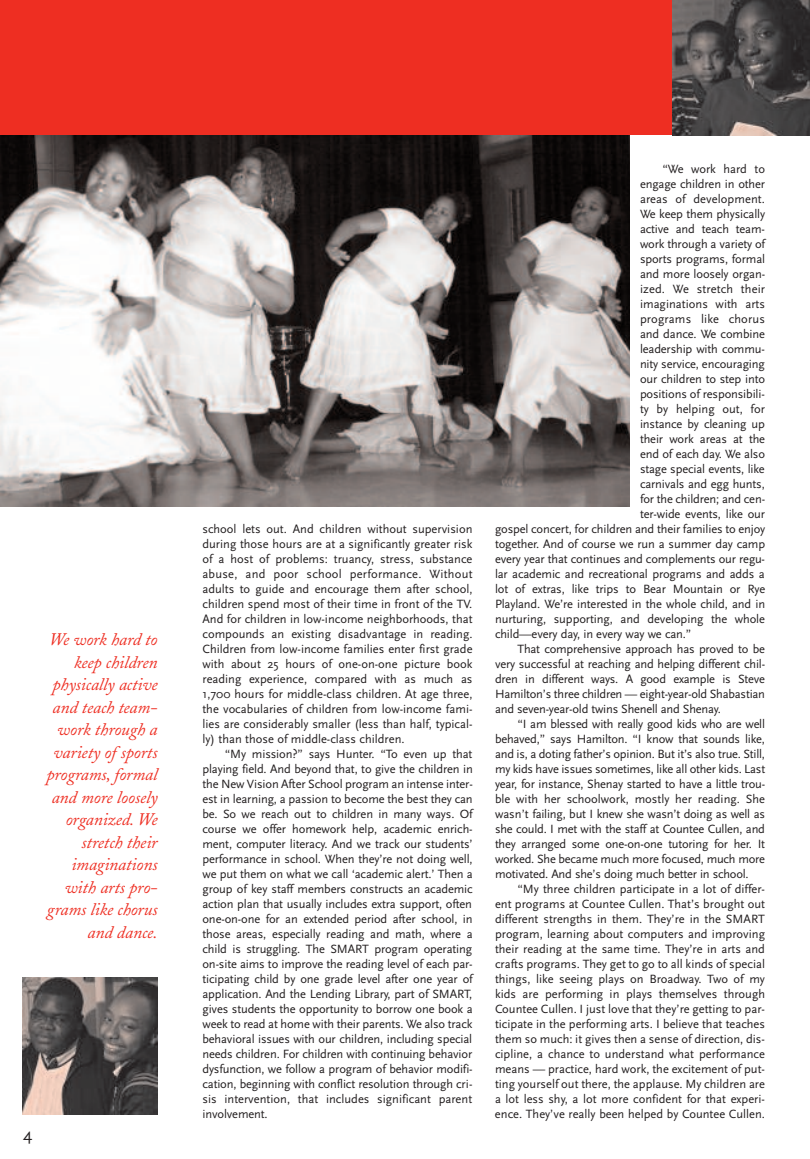
<style>
.page{position:relative;width:810px;height:1159px;background:#fff}
.page>*{position:absolute;margin:0;border:0;box-sizing:border-box;transform-origin:0 0}
.t1{font:italic 17.5px/22.5px "Adobe Caslon";letter-spacing:-.005em;color:#ee2e22;text-align:right}
.t2{font:17.5px "Scala Sans";color:#231f20}
.t3{font:12.5px/15px "Scala Sans";letter-spacing:-.01em;color:#231f20;text-align:justify}
.t4{font:12.5px "Scala Sans";letter-spacing:.01em;color:#231f20}
</style>
<div class="page">
<div style="left:0;top:0;width:672px;height:135px;background:#ee2e22"></div>
<img style="left:22px;top:977px;width:136px;height:137px">
<img style="left:672px;top:0;width:138px;height:135px">
<img style="left:0;top:135px;width:630px;height:371px">
<h1 class="t1" style="left:46px;top:630px;width:113px">We work hard to keep children physically active and teach team&shy;work through a variety of sports programs, formal and more loosely organized. We stretch their imaginations with arts pro&shy;grams like chorus and dance.</h1>
<h1 class="t2" style="left:23px;top:1123px;width:11px">4</h1>
<p class="t3" style="left:202px;top:521px;width:272px">school lets out. And children without supervision during those hours are at a significantly greater risk of a host of problems: truancy, stress, substance abuse, and poor school performance. Without adults to guide and encourage them after school, children spend most of their time in front of the TV.<br>And for children in low-income neighborhoods, that compounds an existing disadvantage in reading.<br>Children from low-income families enter first grade with about 25 hours of one-on-one picture book reading experience, compared with as much as 1,700 hours for middle-class children. At age three, the vocabularies of children from low-income fami&shy;lies are considerably smaller (less than half, typical&shy;ly) than those of middle-class children.</p>
<p class="t3" style="left:202px;top:746px;width:272px;text-indent:22px">“My mission?” says Hunter. “To even up that playing field. And beyond that, to give the children in the New Vision After School program an intense inter&shy;est in learning, a passion to become the best they can be. So we reach out to children in many ways. Of course we offer homework help, academic enrich&shy;ment, computer literacy. And we track our students’ performance in school. When they’re not doing well, we put them on what we call ‘academic alert.’ Then a group of key staff members constructs an academic action plan that usually includes extra support, often one-on-one for an extended period after school, in those areas, especially reading and math, where a child is struggling. The SMART program operating on-site aims to improve the reading level of each par&shy;ticipating child by one grade level after one year of application. And the Lending Library, part of SMART, gives students the opportunity to borrow one book a week to read at home with their parents. We also track behavioral issues with our children, including special needs children. For children with continuing behavior dysfunction, we follow a program of behavior modifi&shy;cation, beginning with conflict resolution through cri&shy;sis intervention, that includes significant parent involvement.</p>
<p class="t3" style="left:662px;top:161px;width:104px">“We work hard to</p>
<p class="t3" style="left:640px;top:176px;width:127px">engage children in other</p>
<p class="t3" style="left:640px;top:191px;width:126px">areas of development.</p>
<p class="t3" style="left:640px;top:206px;width:127px">We keep them physically</p>
<p class="t3" style="left:640px;top:221px;width:126px">active and teach team-</p>
<p class="t3" style="left:640px;top:236px;width:127px">work through a variety of</p>
<p class="t3" style="left:640px;top:251px;width:127px">sports programs, formal</p>
<p class="t3" style="left:640px;top:266px;width:127px">and more loosely organ-</p>
<p class="t4" style="left:640px;top:281px;width:127px">ized. We stretch their</p>
<p class="t3" style="left:640px;top:296px;width:127px">imaginations with arts</p>
<p class="t4" style="left:640px;top:311px;width:126px">programs like chorus</p>
<p class="t3" style="left:640px;top:326px;width:126px">and dance. We combine</p>
<p class="t3" style="left:640px;top:341px;width:126px">leadership with commu-</p>
<p class="t3" style="left:640px;top:356px;width:126px">nity service, encouraging</p>
<p class="t3" style="left:640px;top:371px;width:127px">our children to step into</p>
<p class="t3" style="left:640px;top:386px;width:126px">positions of responsibili-</p>
<p class="t3" style="left:640px;top:401px;width:127px">ty by helping out, for</p>
<p class="t3" style="left:640px;top:416px;width:126px">instance by cleaning up</p>
<p class="t3" style="left:640px;top:431px;width:127px">their work areas at the</p>
<p class="t3" style="left:640px;top:446px;width:127px">end of each day. We also</p>
<p class="t3" style="left:640px;top:461px;width:126px">stage special events, like</p>
<p class="t3" style="left:640px;top:476px;width:126px">carnivals and egg hunts,</p>
<p class="t3" style="left:640px;top:491px;width:127px">for the children; and cen-</p>
<p class="t3" style="left:640px;top:506px;width:127px">ter-wide events, like our</p>
<p class="t3" style="left:495px;top:521px;width:272px">gospel concert, for children and their families to enjoy</p>
<p class="t3" style="left:495px;top:536px;width:272px">together. And of course we run a summer day camp</p>
<p class="t3" style="left:495px;top:551px;width:272px">every year that continues and complements our regu-</p>
<p class="t3" style="left:495px;top:566px;width:271px">lar academic and recreational programs and adds a</p>
<p class="t3" style="left:495px;top:581px;width:272px">lot of extras, like trips to Bear Mountain or Rye</p>
<p class="t3" style="left:495px;top:596px;width:272px">Playland. We’re interested in the whole child, and in</p>
<p class="t3" style="left:495px;top:611px;width:272px">nurturing, supporting, and developing the whole</p>
<p class="t3" style="left:495px;top:626px;width:198px">child—every day, in every way we can.”</p>
<p class="t3" style="left:518px;top:641px;width:249px">That comprehensive approach has proved to be</p>
<p class="t3" style="left:495px;top:656px;width:272px">very successful at reaching and helping different chil-</p>
<p class="t3" style="left:495px;top:671px;width:272px">dren in different ways. A good example is Steve</p>
<p class="t3" style="left:495px;top:686px;width:272px">Hamilton’s three children — eight-year-old Shabastian</p>
<p class="t3" style="left:495px;top:701px;width:227px">and seven-year-old twins Shenell and Shenay.</p>
<p class="t3" style="left:518px;top:716px;width:249px">“I am blessed with really good kids who are well</p>
<p class="t3" style="left:495px;top:731px;width:272px">behaved,” says Hamilton. “I know that sounds like,</p>
<p class="t3" style="left:495px;top:746px;width:272px">and is, a doting father’s opinion. But it’s also true. Still,</p>
<p class="t3" style="left:495px;top:761px;width:272px">my kids have issues sometimes, like all other kids. Last</p>
<p class="t3" style="left:495px;top:776px;width:272px">year, for instance, Shenay started to have a little trou-</p>
<p class="t3" style="left:495px;top:791px;width:272px">ble with her schoolwork, mostly her reading. She</p>
<p class="t3" style="left:495px;top:806px;width:272px">wasn’t failing, but I knew she wasn’t doing as well as</p>
<p class="t3" style="left:495px;top:821px;width:272px">she could. I met with the staff at Countee Cullen, and</p>
<p class="t3" style="left:495px;top:836px;width:272px">they arranged some one-on-one tutoring for her. It</p>
<p class="t3" style="left:495px;top:851px;width:272px">worked. She became much more focused, much more</p>
<p class="t3" style="left:495px;top:866px;width:255px">motivated. And she’s doing much better in school.</p>
<p class="t3" style="left:518px;top:881px;width:249px">“My three children participate in a lot of differ-</p>
<p class="t3" style="left:495px;top:896px;width:272px">ent programs at Countee Cullen. That’s brought out</p>
<p class="t3" style="left:495px;top:911px;width:272px">different strengths in them. They’re in the SMART</p>
<p class="t3" style="left:495px;top:926px;width:272px">program, learning about computers and improving</p>
<p class="t3" style="left:495px;top:941px;width:272px">their reading at the same time. They’re in arts and</p>
<p class="t3" style="left:495px;top:956px;width:272px">crafts programs. They get to go to all kinds of special</p>
<p class="t3" style="left:495px;top:971px;width:272px">things, like seeing plays on Broadway. Two of my</p>
<p class="t3" style="left:495px;top:986px;width:272px">kids are performing in plays themselves through</p>
<p class="t3" style="left:495px;top:1001px;width:272px">Countee Cullen. I just love that they’re getting to par-</p>
<p class="t3" style="left:495px;top:1016px;width:272px">ticipate in the performing arts. I believe that teaches</p>
<p class="t3" style="left:495px;top:1031px;width:272px">them so much: it gives then a sense of direction, dis-</p>
<p class="t3" style="left:495px;top:1046px;width:272px">cipline, a chance to understand what performance</p>
<p class="t3" style="left:495px;top:1061px;width:272px">means — practice, hard work, the excitement of put-</p>
<p class="t3" style="left:495px;top:1076px;width:272px">ting yourself out there, the applause. My children are</p>
<p class="t3" style="left:495px;top:1091px;width:272px">a lot less shy, a lot more confident for that experi-</p>
<p class="t3" style="left:495px;top:1106px;width:272px">ence. They’ve really been helped by Countee Cullen.</p>
</div>
